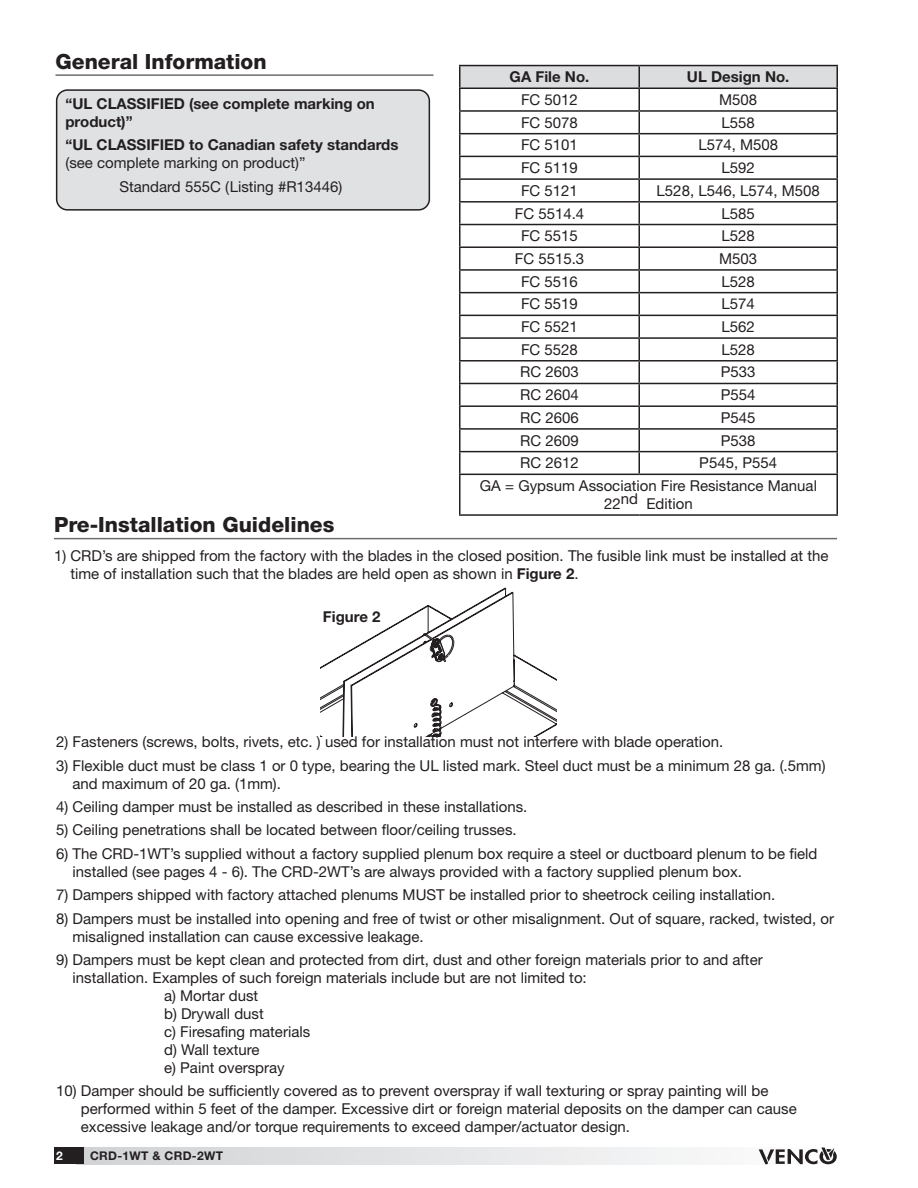
<style>
.page{position:relative;width:918px;height:1188px;background:#fff}
.page>*{position:absolute;margin:0;border:0;box-sizing:border-box;transform-origin:0 0}
.Section_Heading_wUnderline{font:800 21px "Helvetica Neue LT Std";color:#231f20}
.t1{font:500 17.7px "Helvetica Neue LT Std";color:#231f20}
.Body_10_12_55_Roman__05_space_after{font:15px/18px "Helvetica Neue LT Std";color:#231f20}
.Body_text{font:15px "Helvetica Neue LT Std";color:#231f20}
.Bold{font:700 15px/18px "Helvetica Neue LT Std";color:#231f20}
.Drawing___Picture_Label{font:700 15px "Helvetica Neue LT Std";color:#231f20}
.t2{font:700 12px "Helvetica Neue LT Std";letter-spacing:.025em;color:#231f20}
.t3{font:700 12px "Helvetica Neue LT Std";color:#fff}
.s1{font-weight:400}
.s2{font-weight:700}
</style>
<div class="page">
<svg style="left:84px;top:1148px;width:675px;height:16px"></svg>
<div style="left:54px;top:1148px;width:30px;height:16px;background:#231f20"></div>
<svg style="left:759px;top:1148px;width:78px;height:16px"></svg>
<hr style="left:56px;top:74px;width:378px;height:2px;background:#6c6d70">
<div style="left:57px;top:90px;width:372px;height:120px;background:#e0e1e3;border-radius:11px"></div>
<div style="left:56px;top:89px;width:374px;height:122px;border:2px solid #231f20;border-radius:11px"></div>
<hr style="left:459px;top:65px;width:180px;height:1px;background:#231f20">
<hr style="left:639px;top:65px;width:199px;height:1px;background:#231f20">
<hr style="left:836px;top:66px;width:2px;height:22px;background:#231f20">
<hr style="left:639px;top:88px;width:199px;height:1px;background:#231f20">
<hr style="left:836px;top:89px;width:2px;height:21px;background:#231f20">
<hr style="left:639px;top:110px;width:199px;height:2px;background:#231f20">
<hr style="left:836px;top:112px;width:2px;height:21px;background:#231f20">
<hr style="left:639px;top:133px;width:199px;height:1px;background:#231f20">
<hr style="left:836px;top:134px;width:2px;height:22px;background:#231f20">
<hr style="left:639px;top:156px;width:199px;height:1px;background:#231f20">
<hr style="left:836px;top:157px;width:2px;height:21px;background:#231f20">
<hr style="left:639px;top:178px;width:199px;height:2px;background:#231f20">
<hr style="left:836px;top:180px;width:2px;height:21px;background:#231f20">
<hr style="left:639px;top:201px;width:199px;height:2px;background:#231f20">
<hr style="left:836px;top:203px;width:2px;height:21px;background:#231f20">
<hr style="left:639px;top:224px;width:199px;height:1px;background:#231f20">
<hr style="left:836px;top:225px;width:2px;height:21px;background:#231f20">
<hr style="left:639px;top:246px;width:199px;height:2px;background:#231f20">
<hr style="left:836px;top:248px;width:2px;height:21px;background:#231f20">
<hr style="left:639px;top:269px;width:199px;height:2px;background:#231f20">
<hr style="left:836px;top:271px;width:2px;height:21px;background:#231f20">
<hr style="left:639px;top:292px;width:199px;height:1px;background:#231f20">
<hr style="left:836px;top:293px;width:2px;height:22px;background:#231f20">
<hr style="left:639px;top:315px;width:199px;height:1px;background:#231f20">
<hr style="left:836px;top:316px;width:2px;height:21px;background:#231f20">
<hr style="left:639px;top:337px;width:199px;height:2px;background:#231f20">
<hr style="left:836px;top:339px;width:2px;height:21px;background:#231f20">
<hr style="left:639px;top:360px;width:199px;height:2px;background:#231f20">
<hr style="left:836px;top:362px;width:2px;height:21px;background:#231f20">
<hr style="left:639px;top:383px;width:199px;height:1px;background:#231f20">
<hr style="left:836px;top:384px;width:2px;height:21px;background:#231f20">
<hr style="left:639px;top:405px;width:199px;height:2px;background:#231f20">
<hr style="left:836px;top:407px;width:2px;height:21px;background:#231f20">
<hr style="left:639px;top:428px;width:199px;height:2px;background:#231f20">
<hr style="left:836px;top:430px;width:2px;height:21px;background:#231f20">
<svg style="left:459px;top:66px;width:378px;height:408px"></svg>
<hr style="left:639px;top:451px;width:199px;height:1px;background:#231f20">
<hr style="left:638px;top:452px;width:2px;height:22px;background:#231f20">
<hr style="left:836px;top:452px;width:2px;height:22px;background:#231f20">
<hr style="left:459px;top:474px;width:180px;height:1px;background:#231f20">
<hr style="left:459px;top:475px;width:1px;height:39px;background:#231f20">
<hr style="left:639px;top:474px;width:199px;height:1px;background:#231f20">
<hr style="left:836px;top:475px;width:2px;height:39px;background:#231f20">
<hr style="left:459px;top:514px;width:180px;height:2px;background:#231f20">
<hr style="left:639px;top:514px;width:199px;height:2px;background:#231f20">
<hr style="left:54px;top:538px;width:783px;height:1px;background:#6c6d70">
<svg style="left:321px;top:588px;width:235px;height:148px"></svg>
<p class="Section_Heading_wUnderline" style="left:56px;top:49px;width:213px">General Information</p>
<p class="Bold" style="left:65px;top:94px;width:311px">“UL CLASSIFIED (see complete marking on product)”</p>
<p class="Bold" style="left:65px;top:136px;width:335px">“UL CLASSIFIED to Canadian safety standards <span class="s1">(see complete marking on product)”</span></p>
<p class="Body_10_12_55_Roman__05_space_after" style="left:119px;top:177px;width:224px">Standard 555C (Listing #R13446)</p>
<p class="Bold" style="left:510px;top:68px;width:81px">GA File No.</p>
<p class="Bold" style="left:687px;top:68px;width:104px">UL Design No.</p>
<p class="Body_text" style="left:521px;top:91px;width:58px">FC 5012</p>
<p class="Body_text" style="left:719px;top:91px;width:40px">M508</p>
<p class="Body_text" style="left:521px;top:113px;width:58px">FC 5078</p>
<p class="Body_text" style="left:722px;top:113px;width:35px">L558</p>
<p class="Body_text" style="left:521px;top:136px;width:58px">FC 5101</p>
<p class="Body_text" style="left:698px;top:136px;width:81px">L574, M508</p>
<p class="Body_text" style="left:521px;top:159px;width:58px">FC 5119</p>
<p class="Body_text" style="left:722px;top:159px;width:35px">L592</p>
<p class="Body_text" style="left:521px;top:182px;width:58px">FC 5121</p>
<p class="Body_text" style="left:657px;top:182px;width:165px">L528, L546, L574, M508</p>
<p class="Body_text" style="left:515px;top:204px;width:71px">FC 5514.4</p>
<p class="Body_text" style="left:722px;top:204px;width:35px">L585</p>
<p class="Body_text" style="left:521px;top:227px;width:58px">FC 5515</p>
<p class="Body_text" style="left:722px;top:227px;width:35px">L528</p>
<p class="Body_text" style="left:515px;top:250px;width:71px">FC 5515.3</p>
<p class="Body_text" style="left:719px;top:250px;width:40px">M503</p>
<p class="Body_text" style="left:521px;top:272px;width:58px">FC 5516</p>
<p class="Body_text" style="left:722px;top:272px;width:35px">L528</p>
<p class="Body_text" style="left:521px;top:295px;width:58px">FC 5519</p>
<p class="Body_text" style="left:722px;top:295px;width:35px">L574</p>
<p class="Body_text" style="left:521px;top:318px;width:58px">FC 5521</p>
<p class="Body_text" style="left:722px;top:318px;width:35px">L562</p>
<p class="Body_text" style="left:521px;top:340px;width:58px">FC 5528</p>
<p class="Body_text" style="left:722px;top:340px;width:35px">L528</p>
<p class="Body_text" style="left:520px;top:363px;width:60px">RC 2603</p>
<p class="Body_text" style="left:721px;top:363px;width:36px">P533</p>
<p class="Body_text" style="left:520px;top:386px;width:60px">RC 2604</p>
<p class="Body_text" style="left:721px;top:386px;width:36px">P554</p>
<p class="Body_10_12_55_Roman__05_space_after" style="left:520px;top:408px;width:60px">RC 2606</p>
<p class="Body_10_12_55_Roman__05_space_after" style="left:721px;top:408px;width:36px">P545</p>
<p class="Body_10_12_55_Roman__05_space_after" style="left:520px;top:431px;width:60px">RC 2609</p>
<p class="Body_10_12_55_Roman__05_space_after" style="left:721px;top:431px;width:36px">P538</p>
<p class="Body_10_12_55_Roman__05_space_after" style="left:520px;top:454px;width:60px">RC 2612</p>
<p class="Body_10_12_55_Roman__05_space_after" style="left:699px;top:454px;width:79px">P545, P554</p>
<p class="Body_10_12_55_Roman__05_space_after" style="left:480px;top:477px;width:339px;text-align:center">GA = Gypsum Association Fire Resistance Manual<br>22nd Edition</p>
<p class="Section_Heading_wUnderline" style="left:54px;top:513px;width:282px">Pre-Installation Guidelines</p>
<p class="Body_10_12_55_Roman__05_space_after" style="left:70px;top:547px;width:760px;text-indent:-16px">1) CRD’s are shipped from the factory with the blades in the closed position. The fusible link must be installed at the time of installation such that the blades are held open as shown in <span class="s2">Figure 2</span>.</p>
<p class="Drawing___Picture_Label" style="left:323px;top:607px;width:59px">Figure 2</p>
<p class="Body_10_12_55_Roman__05_space_after" style="left:56px;top:733px;width:669px">2) Fasteners (screws, bolts, rivets, etc. ) used for installation must not interfere with blade operation.</p>
<p class="Body_10_12_55_Roman__05_space_after" style="left:73px;top:756px;width:755px;text-indent:-16px">3) Flexible duct must be class 1 or 0 type, bearing the UL listed mark. Steel duct must be a minimum 28 ga. (.5mm) and maximum of 20 ga. (1mm).</p>
<p class="Body_10_12_55_Roman__05_space_after" style="left:56px;top:797px;width:473px">4) Ceiling damper must be installed as described in these installations.</p>
<p class="Body_10_12_55_Roman__05_space_after" style="left:56px;top:821px;width:462px">5) Ceiling penetrations shall be located between floor/ceiling trusses.</p>
<p class="Body_10_12_55_Roman__05_space_after" style="left:73px;top:844px;width:746px;text-indent:-16px">6) The CRD-1WT’s supplied without a factory supplied plenum box require a steel or ductboard plenum to be field installed (see pages 4 - 6). The CRD-2WT’s are always provided with a factory supplied plenum box.</p>
<p class="Body_10_12_55_Roman__05_space_after" style="left:56px;top:886px;width:721px">7) Dampers shipped with factory attached plenums MUST be installed prior to sheetrock ceiling installation.</p>
<p class="Body_10_12_55_Roman__05_space_after" style="left:73px;top:909px;width:763px;text-indent:-16px">8) Dampers must be installed into opening and free of twist or other misalignment. Out of square, racked, twisted, or misaligned installation can cause excessive leakage.</p>
<p class="Body_10_12_55_Roman__05_space_after" style="left:56px;top:950px;width:708px">9) Dampers must be kept clean and protected from dirt, dust and other foreign materials prior to and after</p>
<p class="Body_10_12_55_Roman__05_space_after" style="left:73px;top:968px;width:516px">installation. Examples of such foreign materials include but are not limited to:</p>
<p class="Body_10_12_55_Roman__05_space_after" style="left:164px;top:986px;width:96px">a) Mortar dust</p>
<p class="Body_10_12_55_Roman__05_space_after" style="left:164px;top:1004px;width:101px">b) Drywall dust</p>
<p class="Body_10_12_55_Roman__05_space_after" style="left:164px;top:1022px;width:148px">c) Firesafing materials</p>
<p class="Body_10_12_55_Roman__05_space_after" style="left:164px;top:1040px;width:97px">d) Wall texture</p>
<p class="Body_10_12_55_Roman__05_space_after" style="left:164px;top:1058px;width:122px">e) Paint overspray</p>
<p class="Body_10_12_55_Roman__05_space_after" style="left:81px;top:1082px;width:717px;text-indent:-25px">10) Damper should be sufficiently covered as to prevent overspray if wall texturing or spray painting will be performed within 5 feet of the damper. Excessive dirt or foreign material deposits on the damper can cause excessive leakage and/or torque requirements to exceed damper/actuator design.</p>
<p class="t1" style="left:309px;top:800px;width:21px">H*</p>
<p class="t3" style="left:56px;top:1148px;width:8px">2</p>
<p class="t2" style="left:90px;top:1148px;width:135px">CRD-1WT &amp; CRD-2WT</p>
</div>
